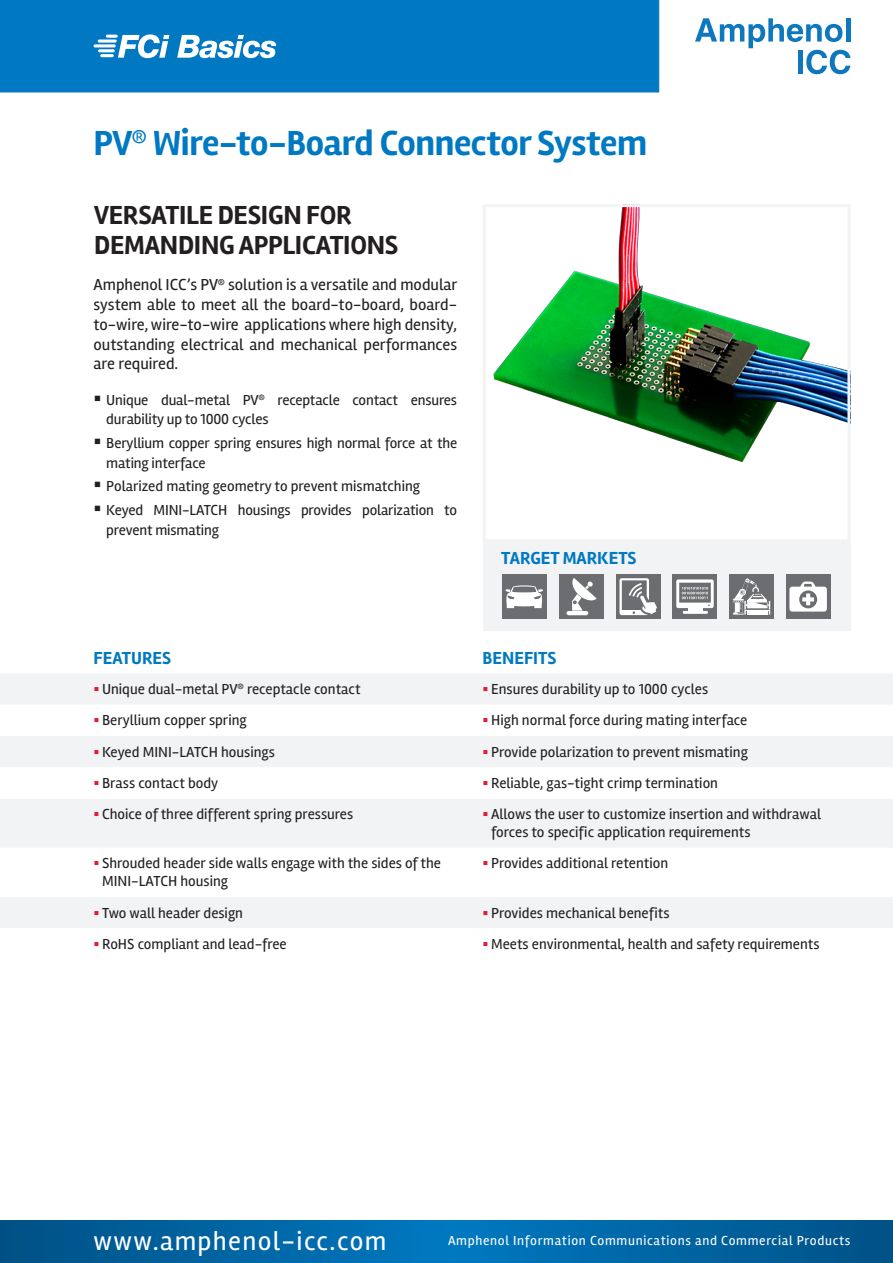
<style>
.page{position:relative;width:893px;height:1263px;background:#fff}
.page>*{position:absolute;margin:0;border:0;box-sizing:border-box;transform-origin:0 0}
.t1{font:700 36px "Rambla";letter-spacing:-.01em;color:#0079c2}
.t2{font:700 27px/30px "Rambla";letter-spacing:-.01em;color:#231f20}
.t3{font:27px "Rambla";letter-spacing:.05em;color:#fff}
.t4{font:700 18px "Rambla";color:#0079c2}
.t5{font:16.5px/19.8px "Rambla";color:#231f20;text-align:justify}
.t6{font:15px/19.5px "Rambla";color:#231f20}
.t7{font:13.5px "Rambla";letter-spacing:.05em;color:#fff}
.s1{color:#e51836}
</style>
<div class="page">
<div style="left:0;top:0;width:659px;height:92px;background:#0079c2"></div>
<svg style="left:0;top:1220px;width:893px;height:25px;background:#0064a2"></svg>
<svg style="left:0;top:1245px;width:893px;height:18px;background:#0064a2"></svg>
<svg style="left:695px;top:18px;width:155px;height:56px"></svg>
<svg style="left:177px;top:35px;width:99px;height:23px"></svg>
<svg style="left:106px;top:34px;width:63px;height:24px"></svg>
<hr style="left:98px;top:40px;width:19px;height:3px;background:#fff;border-radius:2px">
<hr style="left:94px;top:44px;width:22px;height:3px;background:#fff;border-radius:2px">
<hr style="left:98px;top:49px;width:17px;height:3px;background:#fff;border-radius:2px">
<hr style="left:100px;top:54px;width:14px;height:3px;background:#fff;border-radius:2px">
<div style="left:483px;top:542px;width:367px;height:89px;background:#f2f3f4"></div>
<div style="left:502px;top:574px;width:45px;height:45px;background:#6c6d70"></div>
<svg style="left:505px;top:585px;width:38px;height:23px"></svg>
<div style="left:559px;top:574px;width:45px;height:45px;background:#6c6d70"></div>
<hr style="left:566px;top:611px;width:22px;height:4px;background:#fff;border-radius:2px">
<svg style="left:572px;top:578px;width:25px;height:33px"></svg>
<div style="left:616px;top:574px;width:45px;height:45px;background:#6c6d70"></div>
<svg style="left:619px;top:578px;width:38px;height:37px"></svg>
<div style="left:0;top:674px;width:893px;height:30px;background:#f2f3f4"></div>
<svg style="left:0;top:736px;width:893px;height:192px;fill:#f2f3f4"></svg>
<img style="left:493px;top:208px;width:353px;height:254px">
<div style="left:483px;top:204px;width:367px;height:338px;border:3px solid #f2f3f4"></div>
<div style="left:672px;top:574px;width:45px;height:45px;background:#6c6d70"></div>
<hr style="left:683px;top:611px;width:25px;height:3px;background:#fff">
<svg style="left:676px;top:579px;width:38px;height:32px"></svg>
<div style="left:729px;top:574px;width:45px;height:45px;background:#6c6d70"></div>
<svg style="left:733px;top:578px;width:37px;height:37px"></svg>
<div style="left:786px;top:574px;width:45px;height:45px;background:#6c6d70"></div>
<svg style="left:789px;top:581px;width:38px;height:31px"></svg>
<p class="t1" style="left:94px;top:121px;width:555px">PV<sup>®</sup> Wire-to-Board Connector System</p>
<p class="t2" style="left:94px;top:200px;width:306px">VERSATILE DESIGN FOR<br>DEMANDING APPLICATIONS</p>
<p class="t5" style="left:94px;top:275px;width:365px">Amphenol ICC’s PV<sup>®</sup> solution is a versatile and modular system able to meet all the board-to-board, board&shy;to-wire, wire-to-wire applications where high density, outstanding electrical and mechanical performances are required.</p>
<p class="t6" style="left:106px;top:390px;width:352px;text-indent:-13px">▪ Unique dual-metal PV<sup>®</sup> receptacle contact ensures durability up to 1000 cycles</p>
<p class="t6" style="left:106px;top:433px;width:352px;text-indent:-13px">▪ Beryllium copper spring ensures high normal force at the mating interface</p>
<p class="t6" style="left:94px;top:477px;width:328px">▪ Polarized mating geometry to prevent mismatching</p>
<p class="t6" style="left:106px;top:500px;width:352px;text-indent:-13px">▪ Keyed MINI-LATCH housings provides polarization to prevent mismating</p>
<p class="t4" style="left:501px;top:547px;width:137px">TARGET MARKETS</p>
<p class="t4" style="left:94px;top:648px;width:79px">FEATURES</p>
<p class="t4" style="left:483px;top:648px;width:75px">BENEFITS</p>
<p class="t6" style="left:94px;top:679px;width:269px"><span class="s1">▪</span> Unique dual-metal PV<sup>®</sup> receptacle contact</p>
<p class="t6" style="left:483px;top:679px;width:227px"><span class="s1">▪</span> Ensures durability up to 1000 cycles</p>
<p class="t6" style="left:94px;top:710px;width:155px"><span class="s1">▪</span> Beryllium copper spring</p>
<p class="t6" style="left:483px;top:710px;width:266px"><span class="s1">▪</span> High normal force during mating interface</p>
<p class="t6" style="left:94px;top:742px;width:183px"><span class="s1">▪</span> Keyed MINI-LATCH housings</p>
<p class="t6" style="left:483px;top:742px;width:267px"><span class="s1">▪</span> Provide polarization to prevent mismating</p>
<p class="t6" style="left:94px;top:773px;width:126px"><span class="s1">▪</span> Brass contact body</p>
<p class="t6" style="left:483px;top:773px;width:237px"><span class="s1">▪</span> Reliable, gas-tight crimp termination</p>
<p class="t6" style="left:94px;top:804px;width:261px"><span class="s1">▪</span> Choice of three different spring pressures</p>
<p class="t6" style="left:491px;top:805px;width:331px;line-height:18px;text-indent:-9px"><span class="s1">▪</span> Allows the user to customize insertion and withdrawal forces to specific application requirements</p>
<p class="t6" style="left:102px;top:854px;width:341px;line-height:18px;text-indent:-9px"><span class="s1">▪</span> Shrouded header side walls engage with the sides of the<br>MINI-LATCH housing</p>
<p class="t6" style="left:483px;top:854px;width:187px"><span class="s1">▪</span> Provides additional retention</p>
<p class="t6" style="left:94px;top:903px;width:151px"><span class="s1">▪</span> Two wall header design</p>
<p class="t6" style="left:483px;top:903px;width:188px"><span class="s1">▪</span> Provides mechanical benefits</p>
<p class="t6" style="left:94px;top:934px;width:195px"><span class="s1">▪</span> RoHS compliant and lead-free</p>
<p class="t6" style="left:483px;top:934px;width:338px"><span class="s1">▪</span> Meets environmental, health and safety requirements</p>
<h2 class="t3" style="left:94px;top:1224px;width:294px">www.amphenol-icc.com</h2>
<p class="t7" style="left:448px;top:1232px;width:404px">Amphenol Information Communications and Commercial Products</p>
</div>
